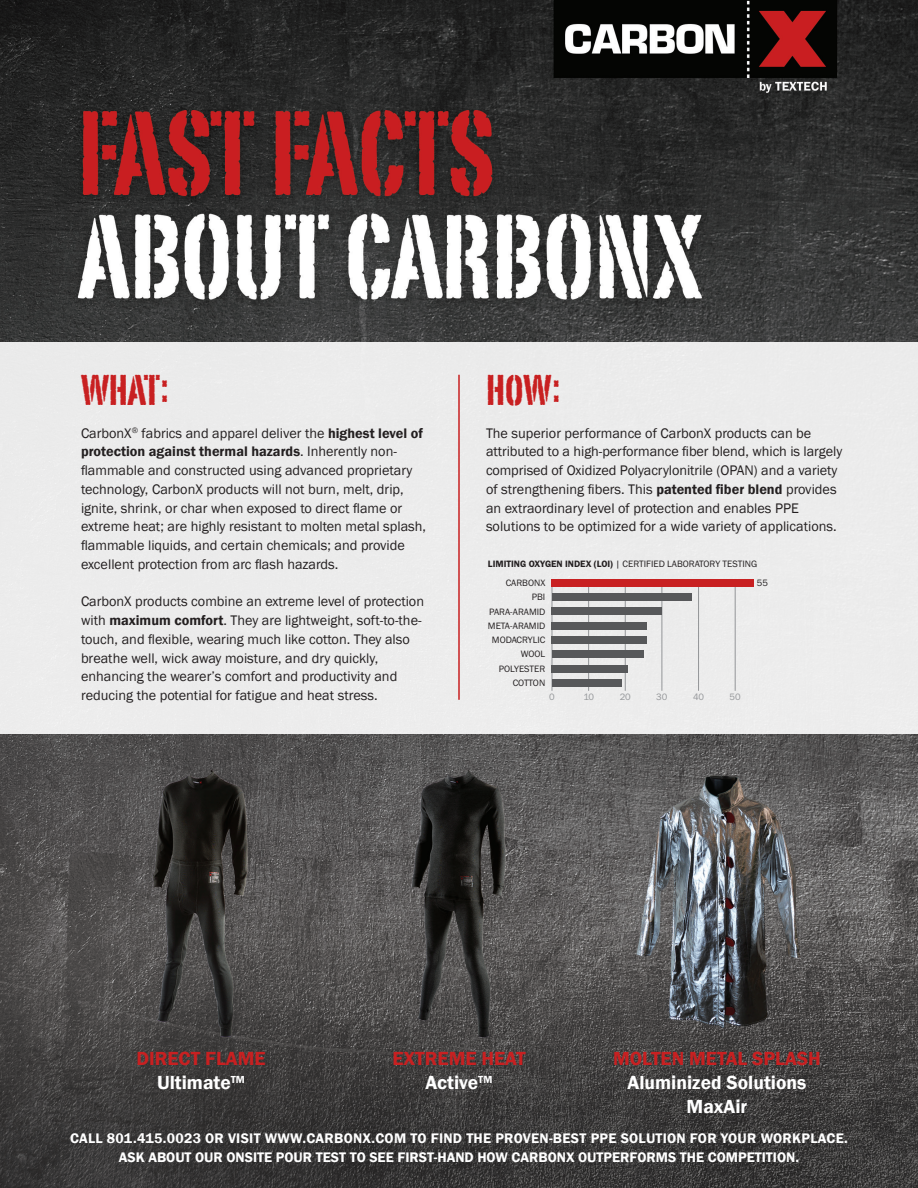
<style>
.page{position:relative;width:918px;height:1188px;background:#fff}
.page>*{position:absolute;margin:0;border:0;box-sizing:border-box;transform-origin:0 0}
.t1{font:42px "Portago ITC";color:#c82021}
.t2{font:600 19.5px/24px "Franklin Gothic";color:#fff;text-align:center}
.t3{font:600 19.5px "Franklin Gothic";color:#c82021}
.t4{font:14.25px/18.8px "Franklin Gothic";color:#231f20}
.t5{font:600 14.25px "Franklin Gothic";letter-spacing:.005em;color:#fff}
.t6{font:9.6px/14.2px "Franklin Gothic";color:#231f20;text-align:right}
.t7{font:9.6px "Franklin Gothic";color:#939598}
.s1{font-weight:600}
</style>
<div class="page">
<img style="left:0;top:0;width:918px;height:1188px">
<div style="left:0;top:342px;width:918px;height:392px;background:#ececec"></div>
<hr style="left:458px;top:375px;width:2px;height:325px;background:#c82021">
<hr style="left:735px;top:579px;width:1px;height:112px;background:#939598">
<hr style="left:698px;top:579px;width:1px;height:112px;background:#939598">
<hr style="left:662px;top:579px;width:1px;height:112px;background:#939598">
<hr style="left:625px;top:579px;width:1px;height:112px;background:#939598">
<hr style="left:588px;top:579px;width:1px;height:112px;background:#939598">
<hr style="left:552px;top:579px;width:1px;height:112px;background:#939598">
<div style="left:552px;top:679px;width:69px;height:7px;background:#57585a"></div>
<div style="left:552px;top:665px;width:76px;height:7px;background:#57585a"></div>
<div style="left:552px;top:651px;width:92px;height:7px;background:#57585a"></div>
<div style="left:552px;top:637px;width:95px;height:7px;background:#57585a"></div>
<div style="left:552px;top:622px;width:95px;height:7px;background:#57585a"></div>
<div style="left:552px;top:608px;width:110px;height:7px;background:#57585a"></div>
<div style="left:552px;top:593px;width:140px;height:8px;background:#57585a"></div>
<div style="left:552px;top:579px;width:202px;height:7px;background:#c82021"></div>
<p class="t1" style="left:81px;top:364px;width:89px">WHAT:</p>
<p class="t1" style="left:486px;top:364px;width:75px">HOW:</p>
<p class="t4" style="left:81px;top:424px;width:347px">CarbonX<sup>®</sup> fabrics and apparel deliver the <span class="s1">highest level of protection against thermal hazards</span>. Inherently non&shy;flammable and constructed using advanced proprietary technology, CarbonX products will not burn, melt, drip, ignite, shrink, or char when exposed to direct flame or extreme heat; are highly resistant to molten metal splash, flammable liquids, and certain chemicals; and provide excellent protection from arc flash hazards.</p>
<p class="t4" style="left:81px;top:593px;width:345px">CarbonX products combine an extreme level of protection with <span class="s1">maximum comfort</span>. They are lightweight, soft-to-the&shy;touch, and flexible, wearing much like cotton. They also breathe well, wick away moisture, and dry quickly, enhancing the wearer’s comfort and productivity and reducing the potential for fatigue and heat stress.</p>
<p class="t4" style="left:486px;top:424px;width:358px">The superior performance of CarbonX products can be attributed to a high-performance fiber blend, which is largely comprised of Oxidized Polyacrylonitrile (OPAN) and a variety of strengthening fibers. This <span class="s1">patented fiber blend</span> provides an extraordinary level of protection and enables PPE solutions to be optimized for a wide variety of applications.</p>
<p class="t6" style="left:488px;top:557px;width:271px"><span class="s1">LIMITING OXYGEN INDEX (LOI)</span> | CERTIFIED LABORATORY TESTING</p>
<p class="t6" style="left:488px;top:576px;width:59px">CARBONX<br>PBI<br>PARA-ARAMID<br>META-ARAMID<br>MODACRYLIC<br>WOOL<br>POLYESTER<br>COTTON</p>
<p class="t7" style="left:549px;top:690px;width:7px">0</p>
<p class="t6" style="left:757px;top:576px;width:13px">55</p>
<p class="t7" style="left:583px;top:690px;width:12px">10</p>
<p class="t7" style="left:620px;top:690px;width:13px">20</p>
<p class="t7" style="left:656px;top:690px;width:13px">30</p>
<p class="t7" style="left:693px;top:690px;width:13px">40</p>
<p class="t7" style="left:730px;top:690px;width:13px">50</p>
<p class="t3" style="left:136px;top:1046px;width:131px">DIRECT FLAME</p>
<p class="t2" style="left:157px;top:1070px;width:89px">Ultimate<sup>TM</sup></p>
<p class="t3" style="left:392px;top:1046px;width:135px">EXTREME HEAT</p>
<p class="t2" style="left:426px;top:1070px;width:68px">Active<sup>TM</sup></p>
<p class="t3" style="left:613px;top:1046px;width:209px">MOLTEN METAL SPLASH</p>
<p class="t2" style="left:628px;top:1070px;width:180px">Aluminized Solutions<br>MaxAir</p>
<p class="t5" style="left:70px;top:1130px;width:779px">CALL 801.415.0023 OR VISIT WWW.CARBONX.COM TO FIND THE PROVEN-BEST PPE SOLUTION FOR YOUR WORKPLACE.</p>
<p class="t5" style="left:119px;top:1149px;width:682px">ASK ABOUT OUR ONSITE POUR TEST TO SEE FIRST-HAND HOW CARBONX OUTPERFORMS THE COMPETITION.</p>
</div>
